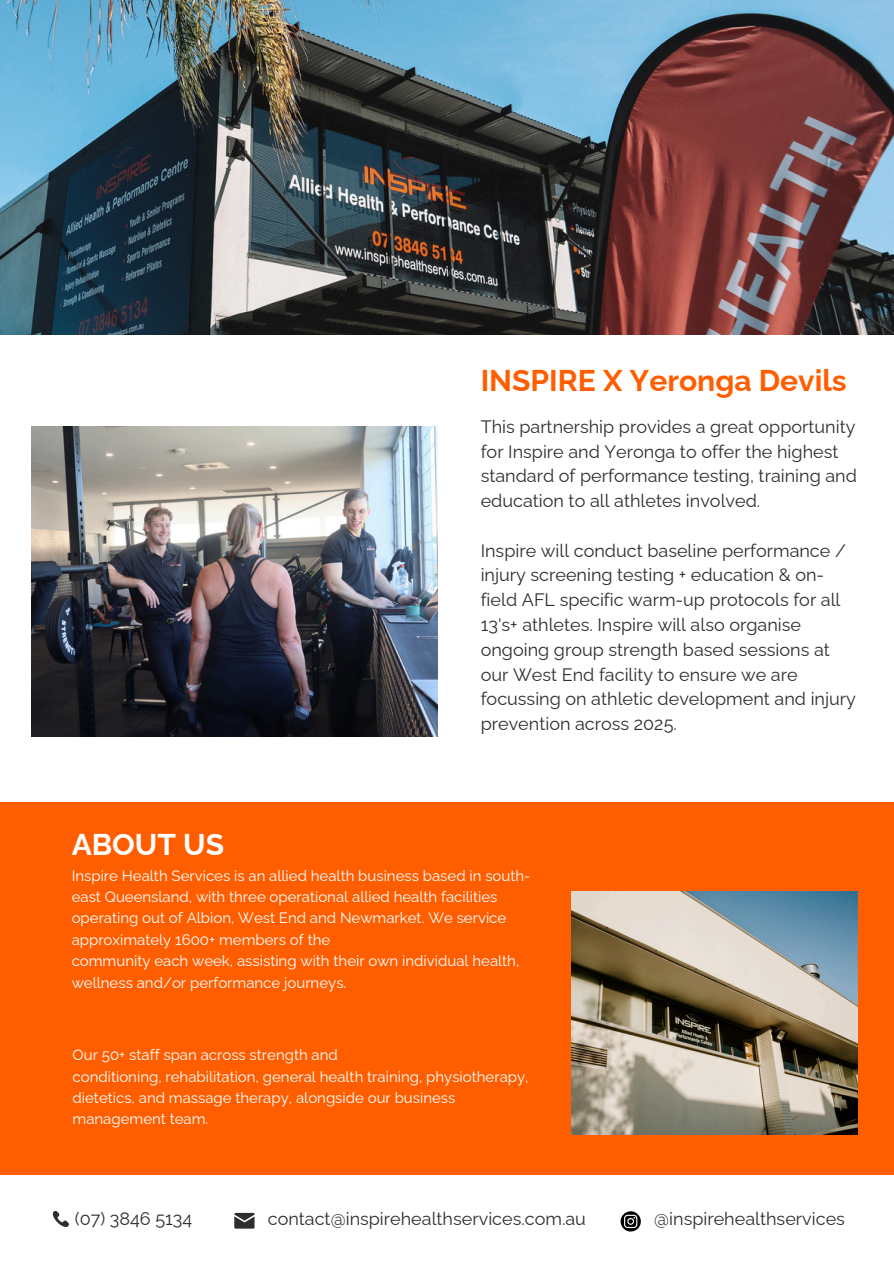
<style>
.page{position:relative;width:894px;height:1264px;background:#fff}
.page>*{position:absolute;margin:0;border:0;box-sizing:border-box;transform-origin:0 0}
.t1{font:700 30px "Raleway";color:#ff5e00}
.t2{font:700 30px "Raleway";color:#fff}
.t3{font:18px/24.8px "Raleway";color:#2e2e2e}
.t4{font:15px/21.3px "Raleway";color:#fff}
</style>
<div class="page">
<img style="left:0;top:0;width:893px;height:334px">
<svg style="left:53px;top:1211px;width:16px;height:15px"></svg>
<div style="left:0;top:802px;width:893px;height:372px;background:#ff5e00"></div>
<svg style="left:234px;top:1212px;width:20px;height:16px"></svg>
<img style="left:571px;top:891px;width:286px;height:243px">
<svg style="left:620px;top:1211px;width:20px;height:20px"></svg>
<img style="left:31px;top:426px;width:406px;height:310px">
<p class="t1" style="left:480px;top:363px;width:367px">INSPIRE X Yeronga Devils</p>
<h2 class="t3" style="left:480px;top:414px;width:377px">This partnership provides a great opportunity for Inspire and Yeronga to offer the highest standard of performance testing, training and education to all athletes involved.</h2>
<h2 class="t3" style="left:480px;top:538px;width:376px">Inspire will conduct baseline performance / injury screening testing + education &amp; on&shy;field AFL specific warm-up protocols for all 13's+ athletes. Inspire will also organise ongoing group strength based sessions at our West End facility to ensure we are focussing on athletic development and injury prevention across 2025.</h2>
<p class="t2" style="left:72px;top:826px;width:154px">ABOUT US</p>
<p class="t4" style="left:72px;top:864px;width:460px">Inspire Health Services is an allied health business based in south&shy;east Queensland, with three operational allied health facilities operating out of Albion, West End and Newmarket. We service approximately 1600+ members of the<br>community each week, assisting with their own individual health, wellness and/or performance journeys.</p>
<p class="t4" style="left:73px;top:1044px;width:457px">Our 50+ staff span across strength and<br>conditioning, rehabilitation, general health training, physiotherapy, dietetics, and massage therapy, alongside our business management team.</p>
<p class="t3" style="left:75px;top:1206px;width:119px">(07) 3846 5134</p>
<p class="t3" style="left:268px;top:1206px;width:319px">contact@inspirehealthservices.com.au</p>
<h1 class="t3" style="left:654px;top:1206px;width:192px">@inspirehealthservices</h1>
</div>
